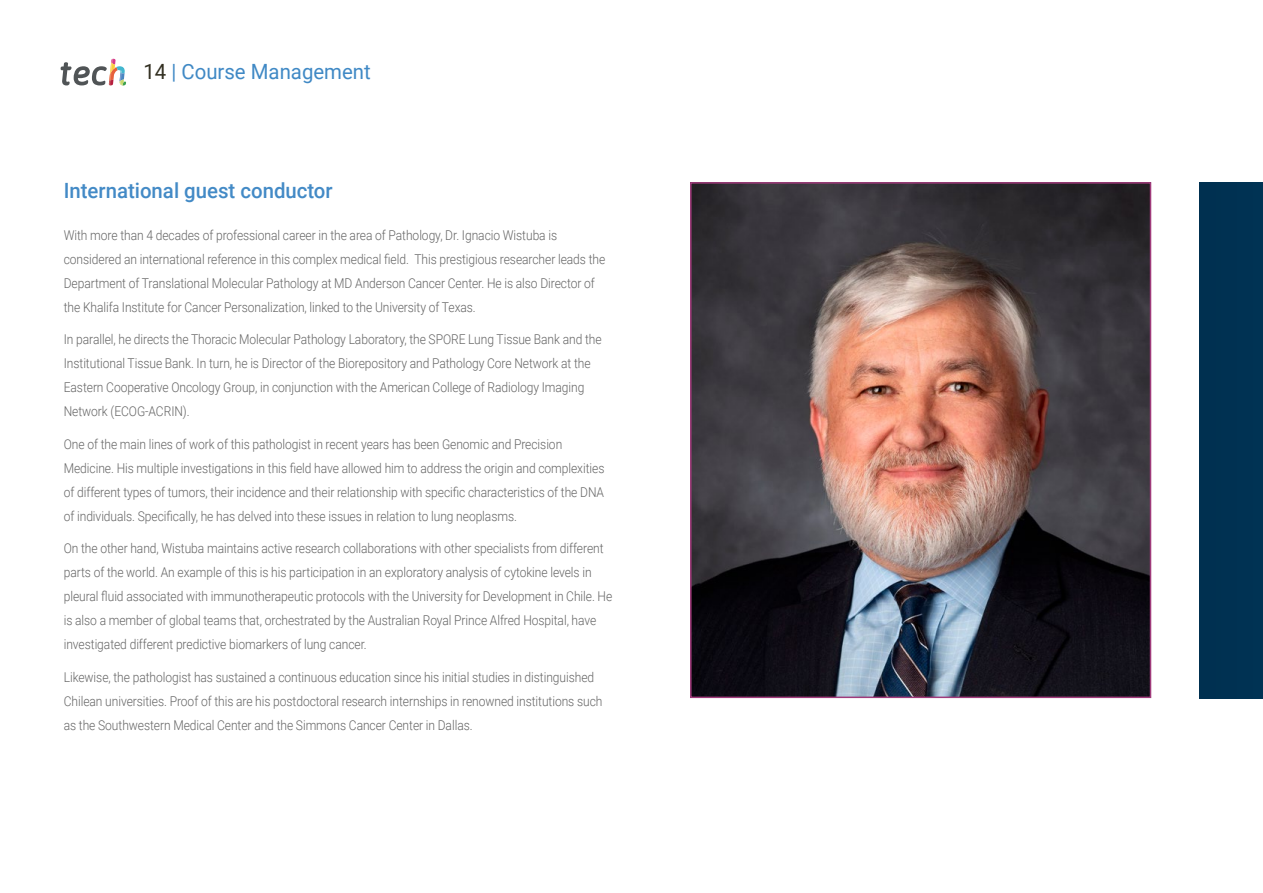
<style>
.page{position:relative;width:1263px;height:893px;background:#fff}
.page>*{position:absolute;margin:0;border:0;box-sizing:border-box;transform-origin:0 0}
.t1{font:500 21px "Roboto";color:#438ac6}
.t2{font:21px "Roboto";color:#4089c5}
.t3{font:300 13.5px/24px "Roboto";letter-spacing:-.005em;color:#656565;scale:.89 1}
.s1{color:#312e20}
</style>
<div class="page">
<img style="left:693px;top:185px;width:455px;height:510px">
<div style="left:690px;top:182px;width:461px;height:516px;border:2px solid #a03b7b"></div>
<svg style="left:61px;top:59px;width:65px;height:27px"></svg>
<div style="left:1199px;top:182px;width:64px;height:516px;background:#003152"></div>
<h1 class="t2" style="left:144px;top:57px;width:229px"><span class="s1">14</span> | Course Management</h1>
<h1 class="t1" style="left:64px;top:176px;width:270px">International guest conductor</h1>
<p class="t3" style="left:64px;top:222px;width:610px">With more than 4 decades of professional career in the area of Pathology, Dr. Ignacio Wistuba is considered an international reference in this complex medical field. This prestigious researcher leads the Department of Translational Molecular Pathology at MD Anderson Cancer Center. He is also Director of the Khalifa Institute for Cancer Personalization, linked to the University of Texas.</p>
<p class="t3" style="left:64px;top:327px;width:606px">In parallel, he directs the Thoracic Molecular Pathology Laboratory, the SPORE Lung Tissue Bank and the Institutional Tissue Bank. In turn, he is Director of the Biorepository and Pathology Core Network at the Eastern Cooperative Oncology Group, in conjunction with the American College of Radiology Imaging Network (ECOG-ACRIN).</p>
<p class="t3" style="left:64px;top:431px;width:609px">One of the main lines of work of this pathologist in recent years has been Genomic and Precision Medicine. His multiple investigations in this field have allowed him to address the origin and complexities of different types of tumors, their incidence and their relationship with specific characteristics of the DNA of individuals. Specifically, he has delved into these issues in relation to lung neoplasms.</p>
<p class="t3" style="left:64px;top:536px;width:618px">On the other hand, Wistuba maintains active research collaborations with other specialists from different parts of the world. An example of this is his participation in an exploratory analysis of cytokine levels in pleural fluid associated with immunotherapeutic protocols with the University for Development in Chile. He is also a member of global teams that, orchestrated by the Australian Royal Prince Alfred Hospital, have investigated different predictive biomarkers of lung cancer.</p>
<p class="t3" style="left:64px;top:664px;width:607px">Likewise, the pathologist has sustained a continuous education since his initial studies in distinguished<br>Chilean universities. Proof of this are his postdoctoral research internships in renowned institutions such as the Southwestern Medical Center and the Simmons Cancer Center in Dallas.</p>
</div>
